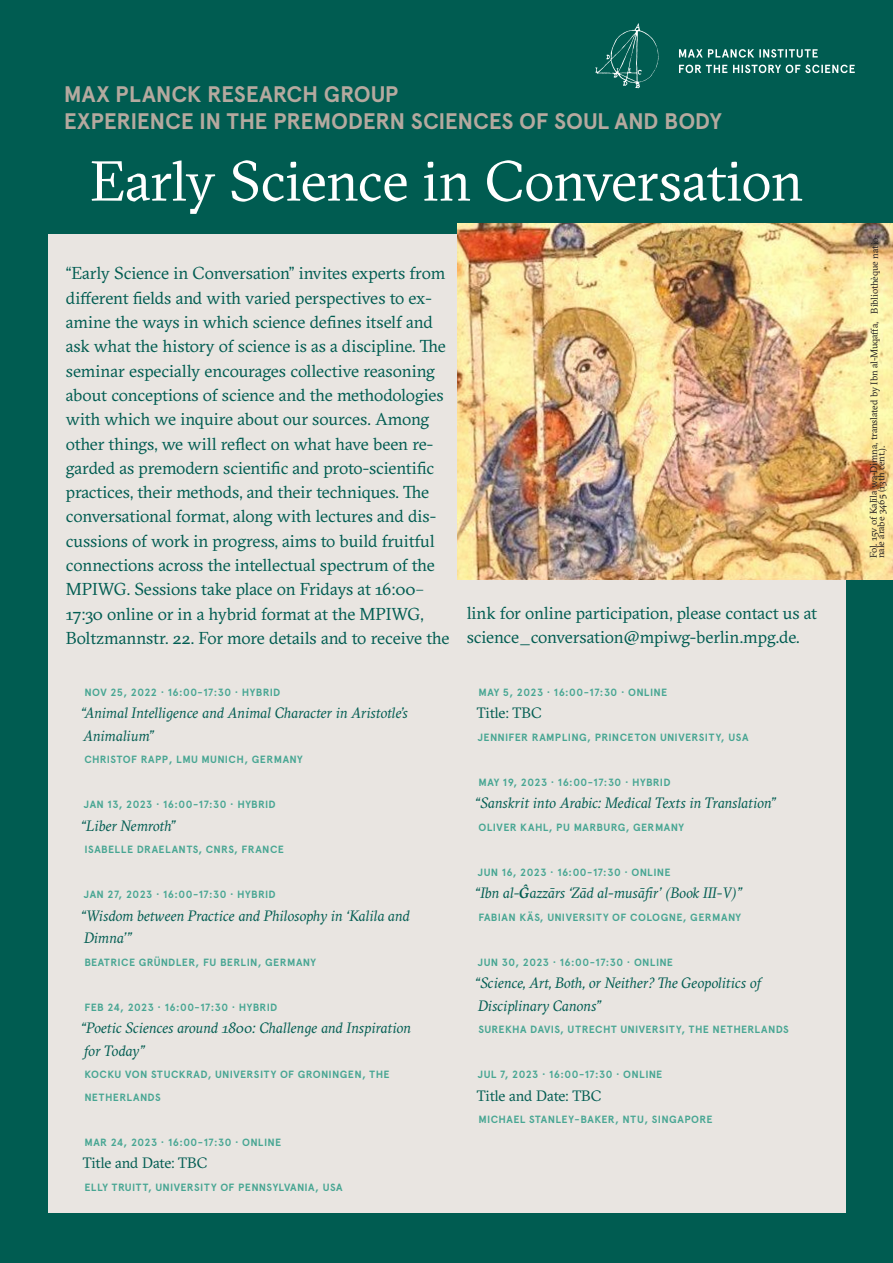
<style>
.page{position:relative;width:893px;height:1263px;background:#005c51}
.page>*{position:absolute;margin:0;border:0;box-sizing:border-box;transform-origin:0 0}
.Kategorie__30_35{font:56.25px "GT Sectra";letter-spacing:-.01em;color:#fff}
.t1{font:700 22.5px "Apercu Pro";letter-spacing:-.01em;color:#b5a99f}
.Haupt-Headline__100{font:17.25px/24.3px "GT Sectra";letter-spacing:-.005em;color:#005c51}
.Veranstaltungstitel{font:italic 15px/22.5px "GT Sectra";letter-spacing:-.005em;color:#005c51}
.Datum__Ort__Zeit__18{font:italic 15px/22.5px "GT Sectra";letter-spacing:-.005em;color:#005c51}
.Veranstaltungstitel-2{font:15px "GT Sectra";letter-spacing:-.005em;color:#005c51}
.Datum__Ort__Zeit__18-2{font:15px "GT Sectra";letter-spacing:-.01em;color:#005c51}
.Datum__Ort__Zeit__18-3{font:700 10.5px/22.5px "Apercu Pro";letter-spacing:.04em;color:#48a693}
.Haupt-Headline__100-2{font:9.75px/7.1px "GT Sectra";letter-spacing:-.01em;color:#231f20}
.s1{font-weight:500}
</style>
<div class="page">
<div style="left:48px;top:234px;width:797px;height:979px;background:#e9e5e1"></div>
<svg style="left:679px;top:65px;width:176px;height:8px"></svg>
<svg style="left:679px;top:49px;width:139px;height:9px"></svg>
<svg style="left:595px;top:23px;width:63px;height:65px"></svg>
<img style="left:458px;top:224px;width:435px;height:356px">
<p class="t1" style="left:64px;top:77px;width:336px">MAX PLANCK RESEARCH GROUP</p>
<p class="t1" style="left:64px;top:104px;width:659px">EXPERIENCE IN THE PREMODERN SCIENCES OF SOUL AND BODY</p>
<p class="Kategorie__30_35" style="left:90px;top:150px;width:715px">Early Science in Conversation</p>
<p class="Haupt-Headline__100" style="left:66px;top:262px;width:385px">“Early Science in Conversation” invites experts from different fields and with varied perspectives to ex&shy;amine the ways in which science defines itself and ask what the history of science is as a discipline. The seminar especially encourages collective reasoning about conceptions of science and the methodologies with which we inquire about our sources. Among other things, we will reflect on what have been re&shy;garded as premodern scientific and proto-scientific practices, their methods, and their techniques. The conversational format, along with lectures and dis&shy;cussions of work in progress, aims to build fruitful connections across the intellectual spectrum of the MPIWG. Sessions take place on Fridays at 16:00– 17:30 online or in a hybrid format at the MPIWG, Boltzmannstr. 22. For more details and to receive the</p>
<p class="Datum__Ort__Zeit__18-3" style="left:84px;top:680px;width:197px">NOV 25, 2022 · 16:00-17:30 · HYBRID</p>
<p class="Datum__Ort__Zeit__18" style="left:81px;top:702px;width:329px">“Animal Intelligence and Animal Character in Aristotle’s<br>Animalium”</p>
<p class="Datum__Ort__Zeit__18-3" style="left:84px;top:747px;width:220px">CHRISTOF RAPP, LMU MUNICH, GERMANY</p>
<p class="Datum__Ort__Zeit__18-3" style="left:84px;top:792px;width:193px">JAN 13, 2023 · 16:00-17:30 · HYBRID</p>
<p class="Veranstaltungstitel" style="left:81px;top:814px;width:97px">“Liber Nemroth”</p>
<p class="Datum__Ort__Zeit__18-3" style="left:84px;top:837px;width:201px">ISABELLE DRAELANTS, CNRS, FRANCE</p>
<p class="Datum__Ort__Zeit__18-3" style="left:84px;top:882px;width:193px">JAN 27, 2023 · 16:00-17:30 · HYBRID</p>
<p class="Datum__Ort__Zeit__18" style="left:81px;top:904px;width:330px">“Wisdom between Practice and Philosophy in ‘Kalila and<br>Dimna’”</p>
<p class="Datum__Ort__Zeit__18-3" style="left:84px;top:950px;width:233px">BEATRICE GRÜNDLER, FU BERLIN, GERMANY</p>
<p class="Datum__Ort__Zeit__18-3" style="left:84px;top:995px;width:194px">FEB 24, 2023 · 16:00-17:30 · HYBRID</p>
<p class="Veranstaltungstitel" style="left:81px;top:1017px;width:331px">“Poetic Sciences around 1800: Challenge and Inspiration for Today”</p>
<p class="Datum__Ort__Zeit__18-3" style="left:84px;top:1062px;width:307px">KOCKU VON STUCKRAD, UNIVERSITY OF GRONINGEN, THE<br>NETHERLANDS</p>
<p class="Datum__Ort__Zeit__18-3" style="left:84px;top:1130px;width:198px">MAR 24, 2023 · 16:00-17:30 · ONLINE</p>
<p class="Veranstaltungstitel-2" style="left:83px;top:1155px;width:126px">Title and Date: TBC</p>
<p class="Datum__Ort__Zeit__18-3" style="left:84px;top:1175px;width:260px">ELLY TRUITT, UNIVERSITY OF PENNSYLVANIA, USA</p>
<p class="Haupt-Headline__100" style="left:467px;top:601px;width:352px">link for online participation, please contact us at science_conversation@mpiwg-berlin.mpg.de.</p>
<p class="Datum__Ort__Zeit__18-3" style="left:478px;top:680px;width:190px">MAY 5, 2023 · 16:00-17:30 · ONLINE</p>
<p class="Datum__Ort__Zeit__18-2" style="left:477px;top:705px;width:66px">Title: TBC</p>
<p class="Datum__Ort__Zeit__18-3" style="left:478px;top:725px;width:272px">JENNIFER RAMPLING, PRINCETON UNIVERSITY, USA</p>
<p class="Datum__Ort__Zeit__18-3" style="left:478px;top:770px;width:194px">MAY 19, 2023 · 16:00-17:30 · HYBRID</p>
<p class="Veranstaltungstitel" style="left:475px;top:792px;width:303px">“Sanskrit into Arabic: Medical Texts in Translation”</p>
<p class="Datum__Ort__Zeit__18-3" style="left:478px;top:815px;width:207px">OLIVER KAHL, PU MARBURG, GERMANY</p>
<p class="Datum__Ort__Zeit__18-3" style="left:478px;top:860px;width:194px">JUN 16, 2023 · 16:00-17:30 · ONLINE</p>
<p class="Datum__Ort__Zeit__18" style="left:475px;top:882px;width:269px">“Ibn al-<span class="s1">Ĝ</span>azzārs ‘Zād al-musāfir’ (Book III-V)”</p>
<p class="Datum__Ort__Zeit__18-3" style="left:478px;top:905px;width:264px">FABIAN KÄS, UNIVERSITY OF COLOGNE, GERMANY</p>
<p class="Datum__Ort__Zeit__18-3" style="left:478px;top:950px;width:197px">JUN 30, 2023 · 16:00-17:30 · ONLINE</p>
<p class="Veranstaltungstitel" style="left:475px;top:972px;width:288px">“Science, Art, Both, or Neither? The Geopolitics of<br>Disciplinary Canons”</p>
<p class="Datum__Ort__Zeit__18-3" style="left:478px;top:1017px;width:312px">SUREKHA DAVIS, UTRECHT UNIVERSITY, THE NETHERLANDS</p>
<p class="Datum__Ort__Zeit__18-3" style="left:478px;top:1062px;width:186px">JUL 7, 2023 · 16:00-17:30 · ONLINE</p>
<p class="Veranstaltungstitel-2" style="left:477px;top:1087px;width:126px">Title and Date: TBC</p>
<p class="Datum__Ort__Zeit__18-3" style="left:478px;top:1107px;width:236px">MICHAEL STANLEY-BAKER, NTU, SINGAPORE</p>
<p class="Haupt-Headline__100-2" style="left:871px;top:558px;width:326px;rotate:-90deg">Fol. 15v of Kalīla wa-Dimna, translated by Ibn al-Muqaffa,ʿ Bibliothèque natio&shy;nale arabe 3465 (13th cent.).</p>
</div>
